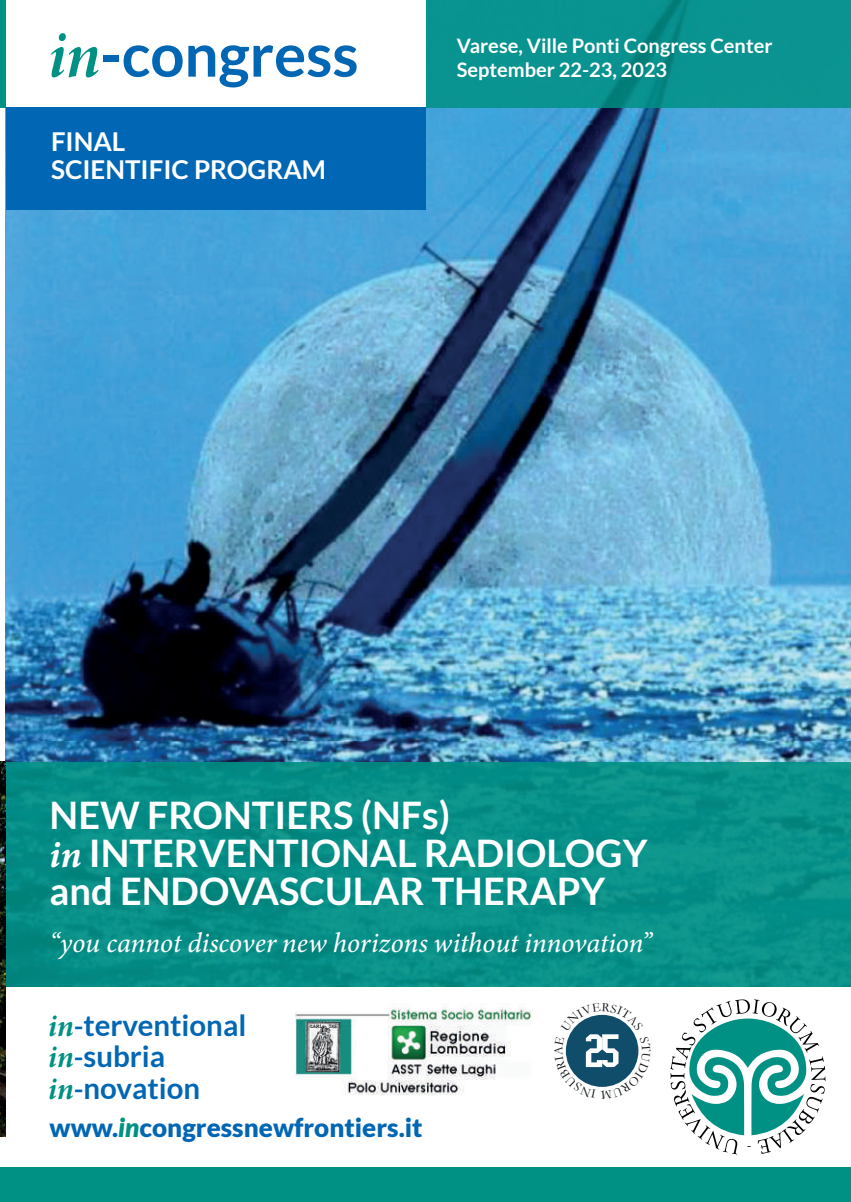
<style>
.page{position:relative;width:851px;height:1202px;background:#fff}
.page>*{position:absolute;margin:0;border:0;box-sizing:border-box;transform-origin:0 0}
.t1{font:700 60px "Lato";color:#0166b3}
.t2{font:700 38px/38px "Lato";color:#fff}
.t3{font:700 29.4px/31.4px "Lato";color:#0166b3}
.t4{font:italic 28px "Minion Variable Concept";color:#fff}
.t5{font:900 26px "Lato";color:#0166b3}
.t6{font:700 26px/28px "Lato";color:#fff}
.t7{font:700 20px/24px "Lato";color:#fff}
.t8{font:12.8px "Garamond";color:#0d1214}
.s1{font-family:"Minion Variable Concept";font-weight:400;font-style:italic;font-size:68px;color:#009184}
.s2{font-family:"Minion Variable Concept";font-weight:400;font-style:italic}
.s3{font-family:"Minion Variable Concept";font-weight:400;font-style:italic;font-size:31.6px;color:#009184}
.s4{font-size:27.4px}
.s5{font-style:italic;color:#009184}
</style>
<div class="page">
<img style="left:6px;top:108px;width:844px;height:654px">
<div style="left:6px;top:0;width:844px;height:108px;background:#099391"></div>
<div style="left:6px;top:0;width:419px;height:108px;background:#fff"></div>
<div style="left:6px;top:762px;width:844px;height:224px;background:#078f88"></div>
<div style="left:6px;top:108px;width:419px;height:102px;background:#0166b3"></div>
<svg style="left:670px;top:999px;width:155px;height:155px"></svg>
<div style="left:0;top:1168px;width:6px;height:34px;background:#009184"></div>
<img style="left:295px;top:1004px;width:237px;height:92px">
<div style="left:0;top:0;width:6px;height:108px;background:#009184"></div>
<img style="left:0;top:762px;width:6px;height:374px">
<div style="left:6px;top:1168px;width:844px;height:34px;background:#009184"></div>
<svg style="left:565px;top:1014px;width:74px;height:73px"></svg>
<h1 class="t1" style="left:48px;top:20px;width:312px"><span class="s1">in</span>-congress</h1>
<p class="t7" style="left:456px;top:34px;width:317px">Varese, Ville Ponti Congress Center<br>September 22-23, 2023</p>
<p class="t6" style="left:51px;top:127px;width:276px">FINAL<br>SCIENTIFIC PROGRAM</p>
<p class="t2" style="left:50px;top:796px;width:599px">NEW FRONTIERS (NFs)<br><span class="s2">in</span> INTERVENTIONAL RADIOLOGY and ENDOVASCULAR THERAPY</p>
<p class="t4" style="left:50px;top:923px;width:603px">“you cannot discover new horizons without innovation”</p>
<p class="t3" style="left:48px;top:1009px;width:200px"><span class="s3">in</span><span class="s4">-</span>terventional <span class="s3">in</span><span class="s4">-</span>subria <span class="s3">in</span><span class="s4">-</span>novation</p>
<p class="t5" style="left:50px;top:1112px;width:374px">www.<span class="s5">in</span>congressnewfrontiers.it</p>
<p class="t8" style="left:550px;top:1055px;width:10px;rotate:-90deg">A</p>
</div>
